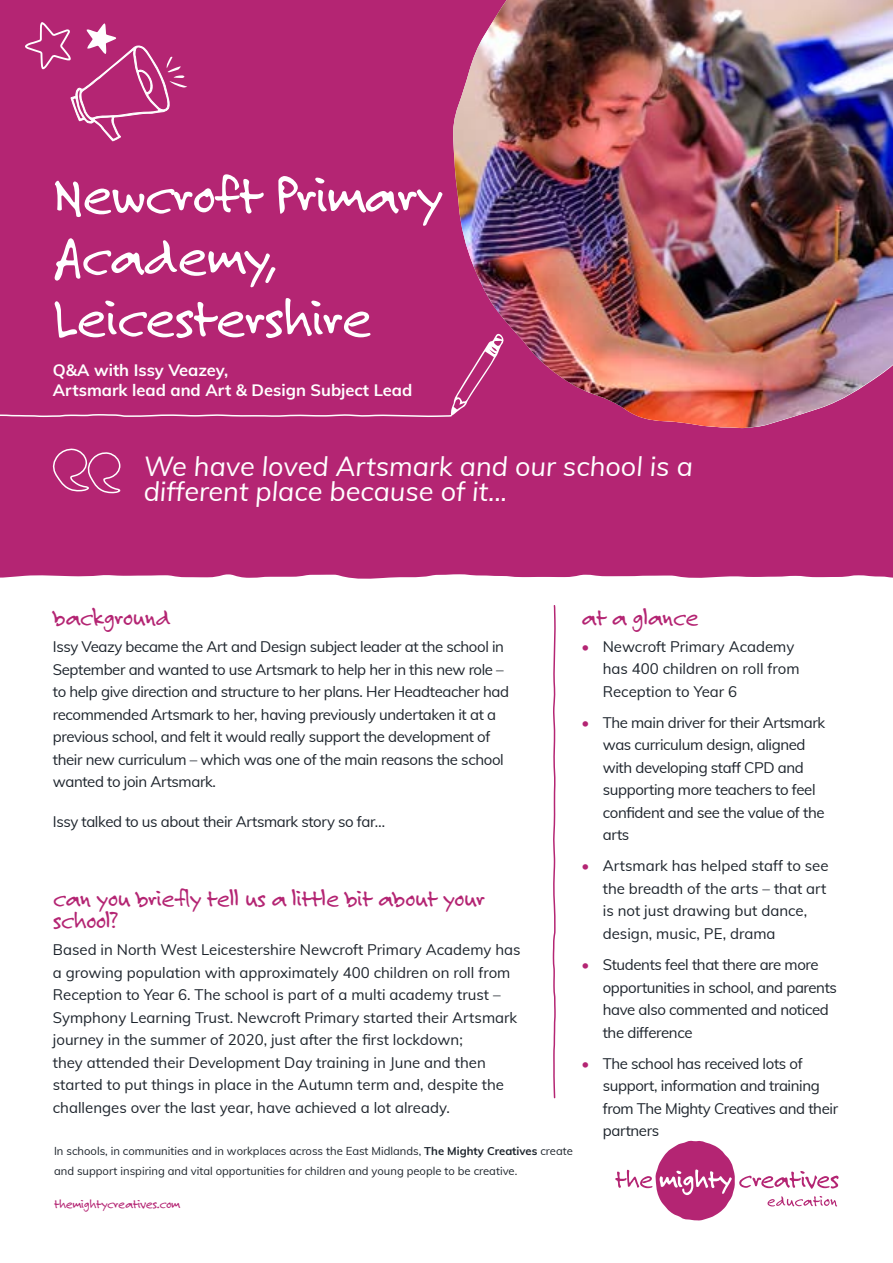
<style>
.page{position:relative;width:893px;height:1263px;background:#fff}
.page>*{position:absolute;margin:0;border:0;box-sizing:border-box;transform-origin:0 0}
.t1{font:58.5px/61.5px "Felt Tip Roman";letter-spacing:-.025em;color:#fff}
.t2{font:italic 27px/25.5px "Muli";color:#fff}
.t3{font:25.5px/22.5px "Felt Tip Roman";letter-spacing:-.025em;color:#b42573}
.t4{font:700 16.5px/19.8px "Muli";color:#fff}
.t5{font:15px/22.5px "Muli";letter-spacing:-.025em;color:#1d242c}
.t6{font:15px/22.5px "Muli";color:#1d242c}
.t7{font:13.5px "Felt Tip Roman";letter-spacing:-.025em;color:#b42573}
.t8{font:11.25px/19.5px "Muli";color:#1d242c}
.s1{font-weight:700}
.s2{color:#b42573}
</style>
<div class="page">
<div style="left:0;top:0;width:893px;height:579px;background:#b42573"></div>
<svg style="left:615px;top:1141px;width:223px;height:79px"></svg>
<svg style="left:50px;top:449px;width:71px;height:46px;background:#bd4084"></svg>
<svg style="left:552px;top:605px;width:4px;height:494px"></svg>
<img style="left:452px;top:0;width:441px;height:428px">
<div style="left:0;top:333px;width:512px;height:85px;background:#b42573"></div>
<svg style="left:24px;top:17px;width:163px;height:124px;background:#ba387f"></svg>
<h1 class="t1" style="left:53px;top:163px;width:392px">Newcroft Primary<br>Academy,<br>Leicestershire</h1>
<p class="t4" style="left:53px;top:359px;width:361px">Q&amp;A with Issy Veazey,<br>Artsmark lead and Art &amp; Design Subject Lead</p>
<h2 class="t2" style="left:144px;top:452px;width:551px">We have loved Artsmark and our school is a different place because of it...</h2>
<h3 class="t3" style="left:53px;top:606px;width:120px">background</h3>
<p class="t5" style="left:53px;top:635px;width:458px">Issy Veazy became the Art and Design subject leader at the school in September and wanted to use Artsmark to help her in this new role – to help give direction and structure to her plans. Her Headteacher had recommended Artsmark to her, having previously undertaken it at a previous school, and felt it would really support the development of their new curriculum – which was one of the main reasons the school wanted to join Artsmark.</p>
<p class="t5" style="left:53px;top:809px;width:334px">Issy talked to us about their Artsmark story so far…</p>
<h3 class="t3" style="left:53px;top:886px;width:434px">can you briefly tell us a little bit about your school?</h3>
<p class="t6" style="left:53px;top:938px;width:469px">Based in North West Leicestershire Newcroft Primary Academy has a growing population with approximately 400 children on roll from Reception to Year 6. The school is part of a multi academy trust – Symphony Learning Trust. Newcroft Primary started their Artsmark journey in the summer of 2020, just after the first lockdown;<br>they attended their Development Day training in June and then started to put things in place in the Autumn term and, despite the challenges over the last year, have achieved a lot already.</p>
<p class="t8" style="left:54px;top:1141px;width:520px">In schools, in communities and in workplaces across the East Midlands, <span class="s1">The Mighty Creatives</span> create and support inspiring and vital opportunities for children and young people to be creative.</p>
<p class="t7" style="left:54px;top:1195px;width:128px">themightycreatives.com</p>
<h3 class="t3" style="left:581px;top:606px;width:119px">at a glance</h3>
<p class="t6" style="left:603px;top:635px;width:198px;text-indent:-21px"><span class="s2">•</span> Newcroft Primary Academy has 400 children on roll from<br>Reception to Year 6</p>
<p class="t5" style="left:603px;top:711px;width:224px;text-indent:-21px"><span class="s2">•</span> The main driver for their Artsmark was curriculum design, aligned with developing staff CPD and supporting more teachers to feel confident and see the value of the arts</p>
<p class="t6" style="left:603px;top:854px;width:227px;text-indent:-21px"><span class="s2">•</span> Artsmark has helped staff to see the breadth of the arts – that art is not just drawing but dance, design, music, PE, drama</p>
<p class="t5" style="left:603px;top:953px;width:236px;text-indent:-21px"><span class="s2">•</span> Students feel that there are more opportunities in school, and parents have also commented and noticed the difference</p>
<p class="t5" style="left:603px;top:1051px;width:237px;text-indent:-21px"><span class="s2">•</span> The school has received lots of support, information and training from The Mighty Creatives and their partners</p>
</div>
